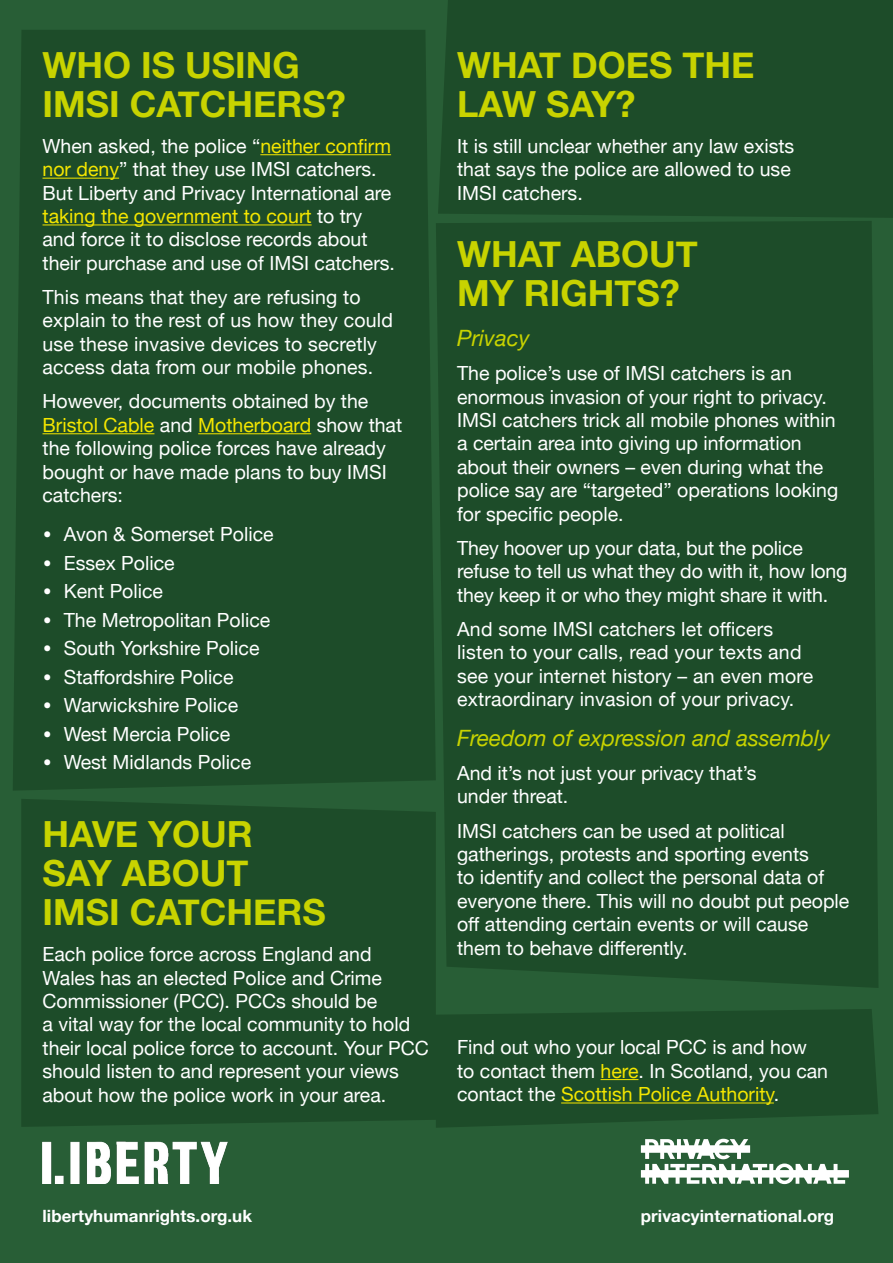
<style>
.page{position:relative;width:893px;height:1263px;background:#285e36}
.page>*{position:absolute;margin:0;border:0;box-sizing:border-box;transform-origin:0 0}
.t1{font:700 36px/39px "Helvetica Neue";color:#c8d300}
.t2{font:italic 22.5px "Helvetica Neue";color:#c8d300}
.t3{font:19.5px/23.4px "Helvetica Neue";color:#fff}
.t4{font:700 16.95px "Helvetica Neue";letter-spacing:.005em;color:#fff}
.s1{color:#f4e600}
.s2{font-size:27px}
</style>
<div class="page">
<div style="left:438px;top:0;width:455px;height:218px;background:#1d4c29"></div>
<div style="left:13px;top:30px;width:423px;height:761px;background:#1d4c29"></div>
<svg style="left:436px;top:221px;width:441px;height:578px;background:#1e4e2a"></svg>
<svg style="left:21px;top:799px;width:857px;height:329px;background:#1e4d2a"></svg>
<hr style="left:601px;top:1079px;width:37px;height:1px;background:#f4e600">
<hr style="left:561px;top:1102px;width:213px;height:1px;background:#f4e600">
<hr style="left:260px;top:154px;width:131px;height:1px;background:#f4e600">
<hr style="left:43px;top:178px;width:76px;height:1px;background:#f4e600">
<hr style="left:43px;top:224px;width:269px;height:1px;background:#f4e600">
<hr style="left:43px;top:433px;width:111px;height:1px;background:#f4e600">
<hr style="left:198px;top:433px;width:113px;height:1px;background:#f4e600">
<img style="left:43px;top:1141px;width:185px;height:43px">
<svg style="left:641px;top:1139px;width:208px;height:45px"></svg>
<h1 class="t1" style="left:43px;top:46px;width:305px">WHO IS USING<br>IMSI CATCHERS?</h1>
<p class="t3" style="left:43px;top:135px;width:354px">When asked, the police “<span class="s1">neither confirm nor deny</span>” that they use IMSI catchers.<br>But Liberty and Privacy International are <span class="s1">taking the government to court</span> to try and force it to disclose records about their purchase and use of IMSI catchers.</p>
<p class="t3" style="left:43px;top:286px;width:352px">This means that they are refusing to explain to the rest of us how they could use these invasive devices to secretly access data from our mobile phones.</p>
<p class="t3" style="left:43px;top:391px;width:361px">However, documents obtained by the<br><span class="s1">Bristol Cable</span> and <span class="s1">Motherboard</span> show that the following police forces have already bought or have made plans to buy IMSI catchers:</p>
<p class="t3" style="left:43px;top:524px;width:233px"><span class="s2">•</span> Avon &amp; Somerset Police</p>
<p class="t3" style="left:43px;top:552px;width:134px"><span class="s2">•</span> Essex Police</p>
<p class="t3" style="left:43px;top:581px;width:122px"><span class="s2">•</span> Kent Police</p>
<p class="t3" style="left:43px;top:609px;width:229px"><span class="s2">•</span> The Metropolitan Police</p>
<p class="t3" style="left:43px;top:638px;width:219px"><span class="s2">•</span> South Yorkshire Police</p>
<p class="t3" style="left:43px;top:666px;width:193px"><span class="s2">•</span> Staffordshire Police</p>
<p class="t3" style="left:43px;top:695px;width:197px"><span class="s2">•</span> Warwickshire Police</p>
<p class="t3" style="left:43px;top:723px;width:189px"><span class="s2">•</span> West Mercia Police</p>
<p class="t3" style="left:43px;top:752px;width:210px"><span class="s2">•</span> West Midlands Police</p>
<h1 class="t1" style="left:43px;top:816px;width:285px">HAVE YOUR<br>SAY ABOUT<br>IMSI CATCHERS</h1>
<p class="t3" style="left:43px;top:944px;width:388px">Each police force across England and<br>Wales has an elected Police and Crime Commissioner (PCC). PCCs should be<br>a vital way for the local community to hold their local police force to account. Your PCC should listen to and represent your views about how the police work in your area.</p>
<h1 class="t1" style="left:457px;top:46px;width:299px">WHAT DOES THE<br>LAW SAY?</h1>
<p class="t3" style="left:457px;top:135px;width:339px">It is still unclear whether any law exists that says the police are allowed to use<br>IMSI catchers.</p>
<h1 class="t1" style="left:457px;top:236px;width:242px">WHAT ABOUT<br>MY RIGHTS?</h1>
<p class="t2" style="left:457px;top:322px;width:74px">Privacy</p>
<p class="t3" style="left:457px;top:363px;width:383px">The police’s use of IMSI catchers is an enormous invasion of your right to privacy.<br>IMSI catchers trick all mobile phones within a certain area into giving up information about their owners – even during what the police say are “targeted” operations looking for specific people.</p>
<p class="t3" style="left:457px;top:537px;width:392px">They hoover up your data, but the police refuse to tell us what they do with it, how long they keep it or who they might share it with.</p>
<p class="t3" style="left:457px;top:618px;width:358px">And some IMSI catchers let officers listen to your calls, read your texts and see your internet history – an even more extraordinary invasion of your privacy.</p>
<p class="t2" style="left:457px;top:721px;width:374px">Freedom of expression and assembly</p>
<p class="t3" style="left:457px;top:762px;width:301px">And it’s not just your privacy that’s under threat.</p>
<p class="t3" style="left:457px;top:820px;width:394px">IMSI catchers can be used at political gatherings, protests and sporting events<br>to identify and collect the personal data of everyone there. This will no doubt put people off attending certain events or will cause them to behave differently.</p>
<p class="t3" style="left:457px;top:1037px;width:372px">Find out who your local PCC is and how to contact them <span class="s1">here</span>. In Scotland, you can contact the <span class="s1">Scottish Police Authority</span>.</p>
<p class="t4" style="left:43px;top:1202px;width:211px">libertyhumanrights.org.uk</p>
<p class="t4" style="left:641px;top:1202px;width:195px">privacyinternational.org</p>
</div>
